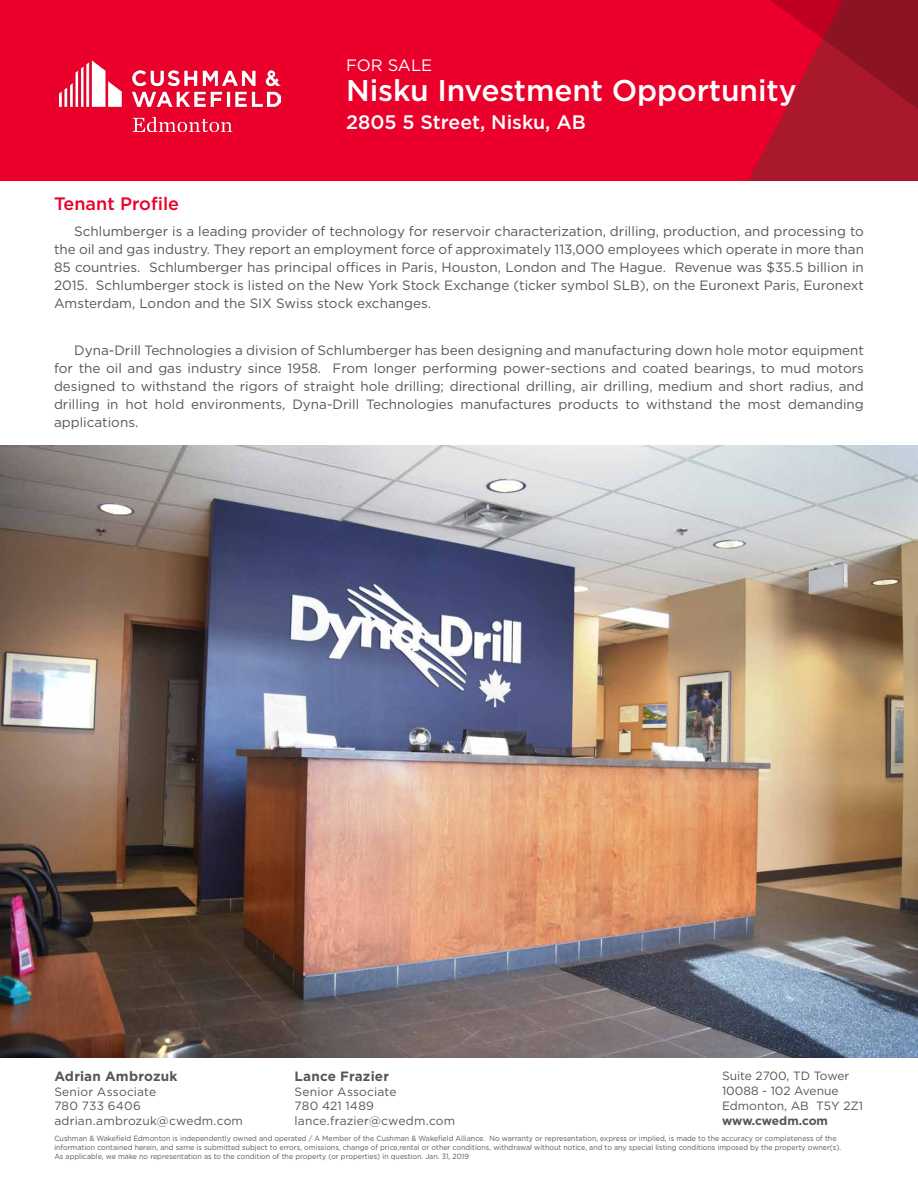
<style>
.page{position:relative;width:918px;height:1188px;background:#fff}
.page>*{position:absolute;margin:0;border:0;box-sizing:border-box;transform-origin:0 0}
.t1{font:500 30px "Gotham";letter-spacing:-.005em;color:#fff}
.t2{font:500 19.5px "Gotham";color:#fff}
.t3{font:500 18px "Gotham";color:#ea002a}
.t4{font:16.5px "Gotham";color:#fff}
.t5{font:13.5px/18px "Gotham";color:#53575a;text-align:justify}
.t6{font:700 13.5px "Gotham";letter-spacing:.015em;color:#53575a}
.t7{font:12px/14.4px "Gotham";letter-spacing:.01em;color:#53575a}
.t8{font:700 12px "Gotham";letter-spacing:-.005em;color:#53575a}
.t9{font:7.5px/9px "Gotham";color:#53575a;scale:.95 1}
</style>
<div class="page">
<div style="left:0;top:0;width:918px;height:181px;background:#ea002a"></div>
<svg style="left:748px;top:0;width:170px;height:181px"></svg>
<img style="left:59px;top:60px;width:222px;height:72px">
<img style="left:0;top:446px;width:918px;height:612px">
<p class="t4" style="left:346px;top:54px;width:88px">FOR SALE</p>
<h3 class="t3" style="left:54px;top:192px;width:127px">Tenant Profile</h3>
<h1 class="t1" style="left:346px;top:71px;width:452px">Nisku Investment Opportunity</h1>
<h2 class="t2" style="left:346px;top:110px;width:241px">2805 5 Street, Nisku, AB</h2>
<p class="t5" style="left:54px;top:222px;width:812px;text-indent:20px">Schlumberger is a leading provider of technology for reservoir characterization, drilling, production, and processing to the oil and gas industry. They report an employment force of approximately 113,000 employees which operate in more than 85 countries. Schlumberger has principal offices in Paris, Houston, London and The Hague. Revenue was $35.5 billion in 2015. Schlumberger stock is listed on the New York Stock Exchange (ticker symbol SLB), on the Euronext Paris, Euronext Amsterdam, London and the SIX Swiss stock exchanges.</p>
<p class="t5" style="left:54px;top:341px;width:812px;text-indent:20px">Dyna-Drill Technologies a division of Schlumberger has been designing and manufacturing down hole motor equipment for the oil and gas industry since 1958. From longer performing power-sections and coated bearings, to mud motors designed to withstand the rigors of straight hole drilling; directional drilling, air drilling, medium and short radius, and drilling in hot hold environments, Dyna-Drill Technologies manufactures products to withstand the most demanding applications.</p>
<p class="t6" style="left:54px;top:1068px;width:125px">Adrian Ambrozuk</p>
<p class="t7" style="left:54px;top:1084px;width:190px">Senior Associate<br>780 733 6406 adrian.ambrozuk@cwedm.com</p>
<p class="t6" style="left:295px;top:1068px;width:96px">Lance Frazier</p>
<p class="t7" style="left:295px;top:1084px;width:162px">Senior Associate<br>780 421 1489 lance.frazier@cwedm.com</p>
<p class="t7" style="left:722px;top:1068px;width:143px;line-height:15px">Suite 2700, TD Tower<br>10088 - 102 Avenue<br>Edmonton, AB T5Y 2Z1</p>
<p class="t8" style="left:722px;top:1113px;width:108px">www.cwedm.com</p>
<p class="t9" style="left:54px;top:1134px;width:830px">Cushman &amp; Wakefield Edmonton is independently owned and operated / A Member of the Cushman &amp; Wakefield Alliance. No warranty or representation, express or implied, is made to the accuracy or completeness of the information contained herein, and same is submitted subject to errors, omissions, change of price,rental or other conditions, withdrawal without notice, and to any special listing conditions imposed by the property owner(s).<br>As applicable, we make no representation as to the condition of the property (or properties) in question. Jan. 31, 2019</p>
</div>
